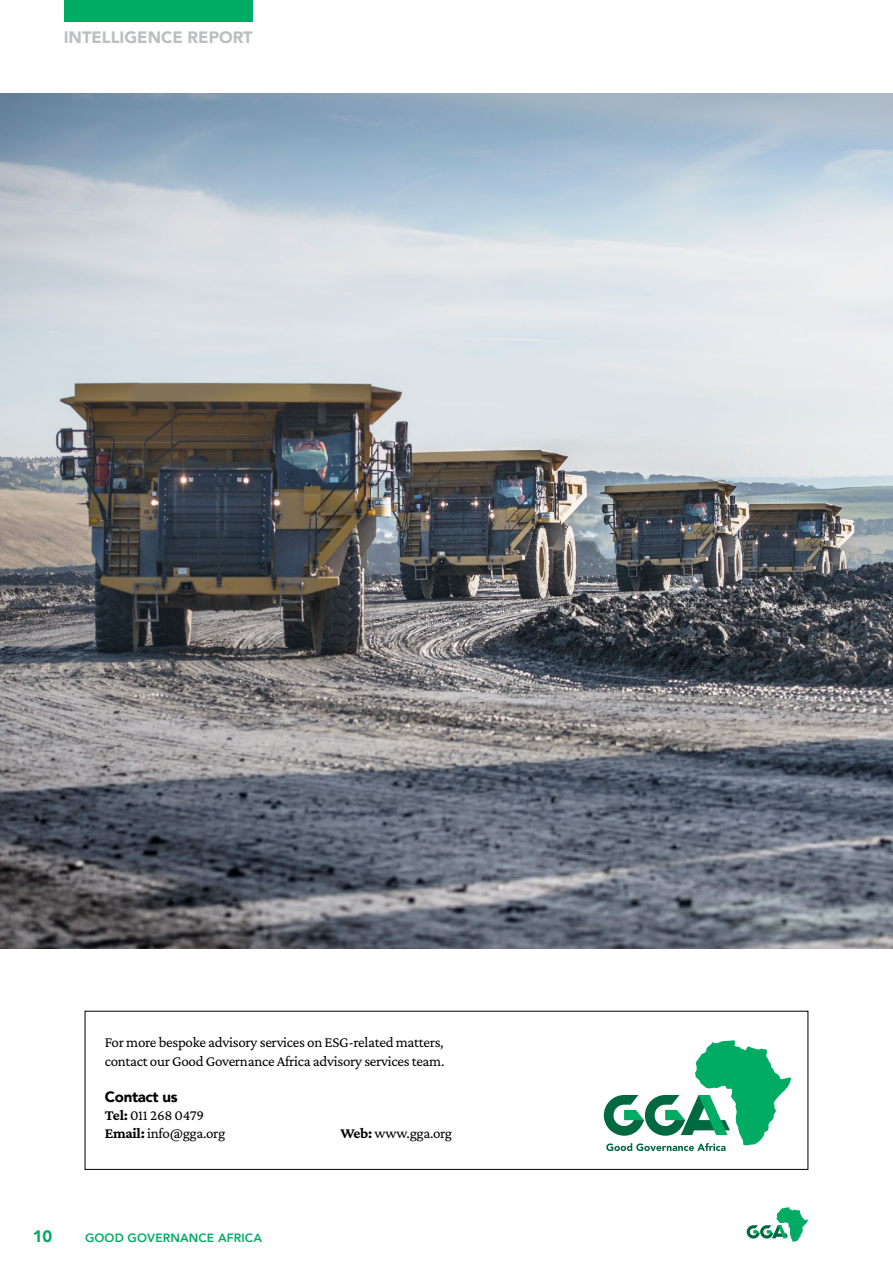
<style>
.page{position:relative;width:893px;height:1263px;background:#fff}
.page>*{position:absolute;margin:0;border:0;box-sizing:border-box;transform-origin:0 0}
.t1{font:900 16.5px "Avenir";color:#bcbec0}
.t2{font:900 16.5px "Avenir";color:#00ab63}
.t3{font:15px/18px "Crimson Pro";letter-spacing:-.02em;color:#000}
.t4{font:900 15px "Avenir";letter-spacing:-.02em;color:#000}
.t5{font:800 12px "Avenir";letter-spacing:.01em;color:#00ab63}
.s1{font-weight:700}
</style>
<div class="page">
<svg style="left:747px;top:1207px;width:61px;height:35px"></svg>
<svg style="left:604px;top:1040px;width:187px;height:111px"></svg>
<div style="left:64px;top:0;width:189px;height:21px;background:#00ab63"></div>
<img style="left:0;top:94px;width:893px;height:854px">
<p class="t1" style="left:64px;top:24px;width:190px">INTELLIGENCE REPORT</p>
<p class="t3" style="left:105px;top:1033px;width:341px">For more bespoke advisory services on ESG-related matters, contact our Good Governance Africa advisory services team.</p>
<p class="t4" style="left:105px;top:1083px;width:74px">Contact us</p>
<p class="t3" style="left:105px;top:1105px;width:122px"><span class="s1">Tel:</span> 011 268 0479<br><span class="s1">Email:</span> info@gga.org</p>
<p class="t3" style="left:340px;top:1123px;width:113px"><span class="s1">Web:</span> www.gga.org</p>
<p class="t2" style="left:33px;top:1222px;width:21px">10</p>
<p class="t5" style="left:85px;top:1228px;width:178px">GOOD GOVERNANCE AFRICA</p>
</div>
